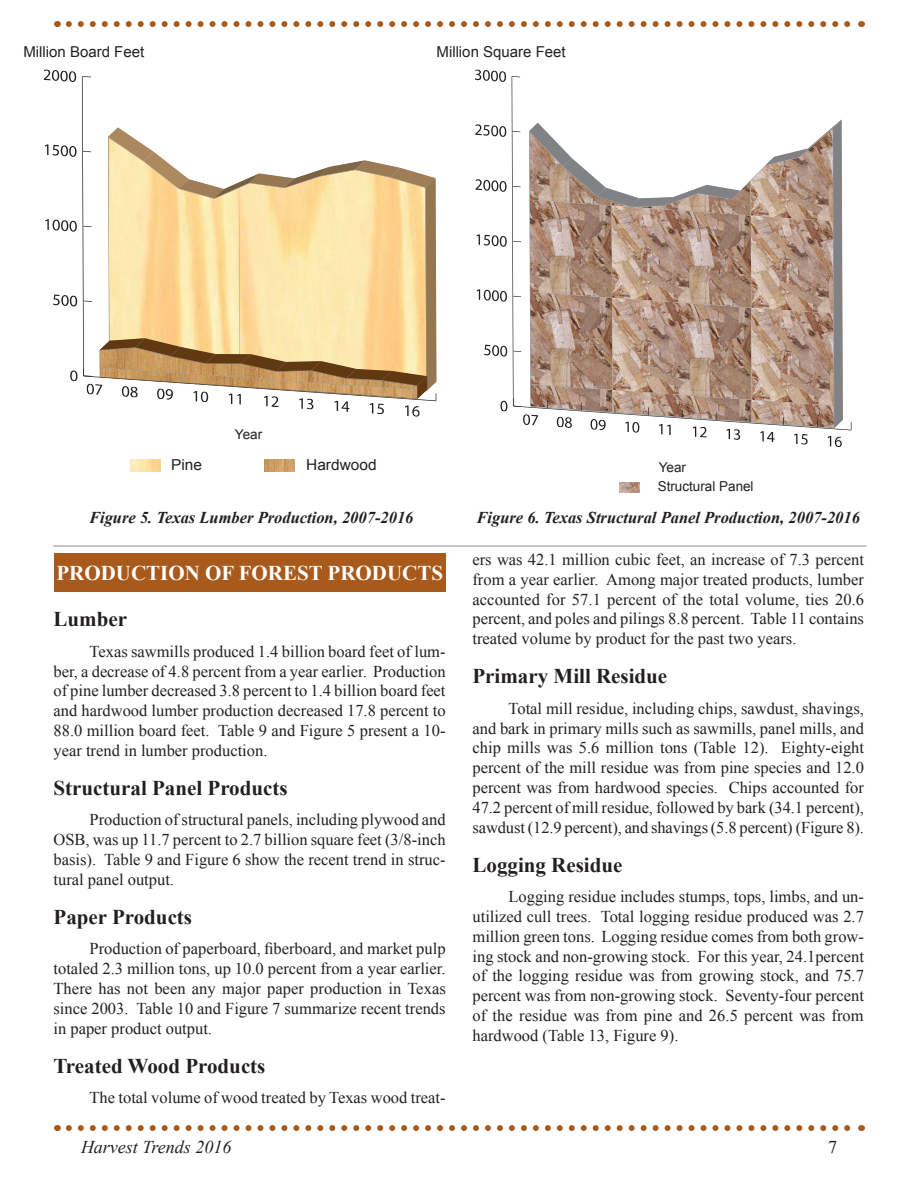
<style>
.page{position:relative;width:918px;height:1188px;background:#fff}
.page>*{position:absolute;margin:0;border:0;box-sizing:border-box;transform-origin:0 0}
.Subhead_1{font:700 21px "Times New Roman";color:#231f20}
.t1{font:700 21px "Times New Roman";color:#fff}
.t2{font:italic 18px "Times New Roman";color:#231f20}
.t3{font:18px "Times New Roman";color:#231f20}
.Body_text{font:16.5px/19.8px "Times New Roman";color:#231f20;text-align:justify}
.t4{font:italic 700 16.5px "Times New Roman";color:#231f20}
.t5{font:15.15px "Arial";color:#231f20}
.t6{font:15px "Arial";color:#231f20}
.t7{font:13.65px "Arial";color:#231f20}
.t8{font:13.5px "Arial";color:#231f20}
</style>
<div class="page">
<svg style="left:69px;top:1125px;width:782px;height:6px"></svg>
<svg style="left:69px;top:21px;width:782px;height:6px"></svg>
<svg style="left:130px;top:459px;width:30px;height:13px"></svg>
<svg style="left:264px;top:459px;width:30px;height:13px"></svg>
<svg style="left:44px;top:69px;width:393px;height:348px"></svg>
<svg style="left:621px;top:485px;width:17px;height:6px"></svg>
<div style="left:619px;top:483px;width:21px;height:10px;border:1px solid #bfbfbf"></div>
<svg style="left:475px;top:69px;width:377px;height:378px"></svg>
<hr style="left:53px;top:545px;width:814px;height:2px;background:#b4b5b8">
<div style="left:54px;top:554px;width:392px;height:38px;background:#a85a1d"></div>
<p class="t6" style="left:23px;top:42px;width:122px">Million Board Feet</p>
<p class="t6" style="left:437px;top:42px;width:131px">Million Square Feet</p>
<p class="t8" style="left:235px;top:426px;width:29px">Year</p>
<p class="t5" style="left:171px;top:454px;width:32px">Pine</p>
<p class="t5" style="left:306px;top:455px;width:72px">Hardwood</p>
<p class="t8" style="left:659px;top:458px;width:29px">Year</p>
<p class="t7" style="left:658px;top:477px;width:97px">Structural Panel</p>
<p class="t4" style="left:89px;top:506px;width:326px">Figure 5. Texas Lumber Production, 2007-2016</p>
<p class="t4" style="left:477px;top:506px;width:385px">Figure 6. Texas Structural Panel Production, 2007-2016</p>
<p class="t1" style="left:56px;top:559px;width:388px">PRODUCTION OF FOREST PRODUCTS</p>
<p class="Subhead_1" style="left:54px;top:605px;width:75px">Lumber</p>
<p class="Body_text" style="left:54px;top:641px;width:394px;text-indent:36px">Texas sawmills produced 1.4 billion board feet of lum&shy;ber, a decrease of 4.8 percent from a year earlier. Production of pine lumber decreased 3.8 percent to 1.4 billion board feet and hardwood lumber production decreased 17.8 percent to 88.0 million board feet. Table 9 and Figure 5 present a 10- year trend in lumber production.</p>
<p class="Subhead_1" style="left:54px;top:773px;width:236px">Structural Panel Products</p>
<p class="Body_text" style="left:54px;top:810px;width:394px;text-indent:36px">Production of structural panels, including plywood and OSB, was up 11.7 percent to 2.7 billion square feet (3/8-inch basis). Table 9 and Figure 6 show the recent trend in struc&shy;tural panel output.</p>
<p class="Subhead_1" style="left:54px;top:902px;width:140px">Paper Products</p>
<p class="Body_text" style="left:54px;top:939px;width:394px;text-indent:36px">Production of paperboard, fiberboard, and market pulp totaled 2.3 million tons, up 10.0 percent from a year earlier.<br>There has not been any major paper production in Texas since 2003. Table 10 and Figure 7 summarize recent trends in paper product output.</p>
<p class="Subhead_1" style="left:54px;top:1051px;width:213px">Treated Wood Products</p>
<p class="Body_text" style="left:90px;top:1088px;width:358px">The total volume of wood treated by Texas wood treat-</p>
<p class="Body_text" style="left:472px;top:549px;width:393px">ers was 42.1 million cubic feet, an increase of 7.3 percent from a year earlier. Among major treated products, lumber accounted for 57.1 percent of the total volume, ties 20.6 percent, and poles and pilings 8.8 percent. Table 11 contains treated volume by product for the past two years.</p>
<p class="Subhead_1" style="left:472px;top:662px;width:196px">Primary Mill Residue</p>
<p class="Body_text" style="left:472px;top:698px;width:393px;text-indent:36px">Total mill residue, including chips, sawdust, shavings, and bark in primary mills such as sawmills, panel mills, and chip mills was 5.6 million tons (Table 12). Eighty-eight percent of the mill residue was from pine species and 12.0 percent was from hardwood species. Chips accounted for 47.2 percent of mill residue, followed by bark (34.1 percent), sawdust (12.9 percent), and shavings (5.8 percent) (Figure 8).</p>
<p class="Subhead_1" style="left:472px;top:850px;width:151px">Logging Residue</p>
<p class="Body_text" style="left:472px;top:886px;width:393px;text-indent:36px">Logging residue includes stumps, tops, limbs, and un&shy;utilized cull trees. Total logging residue produced was 2.7 million green tons. Logging residue comes from both grow&shy;ing stock and non-growing stock. For this year, 24.1percent of the logging residue was from growing stock, and 75.7 percent was from non-growing stock. Seventy-four percent of the residue was from pine and 26.5 percent was from hardwood (Table 13, Figure 9).</p>
<p class="t2" style="left:81px;top:1135px;width:152px">Harvest Trends 2016</p>
<p class="t3" style="left:828px;top:1135px;width:10px">7</p>
</div>
